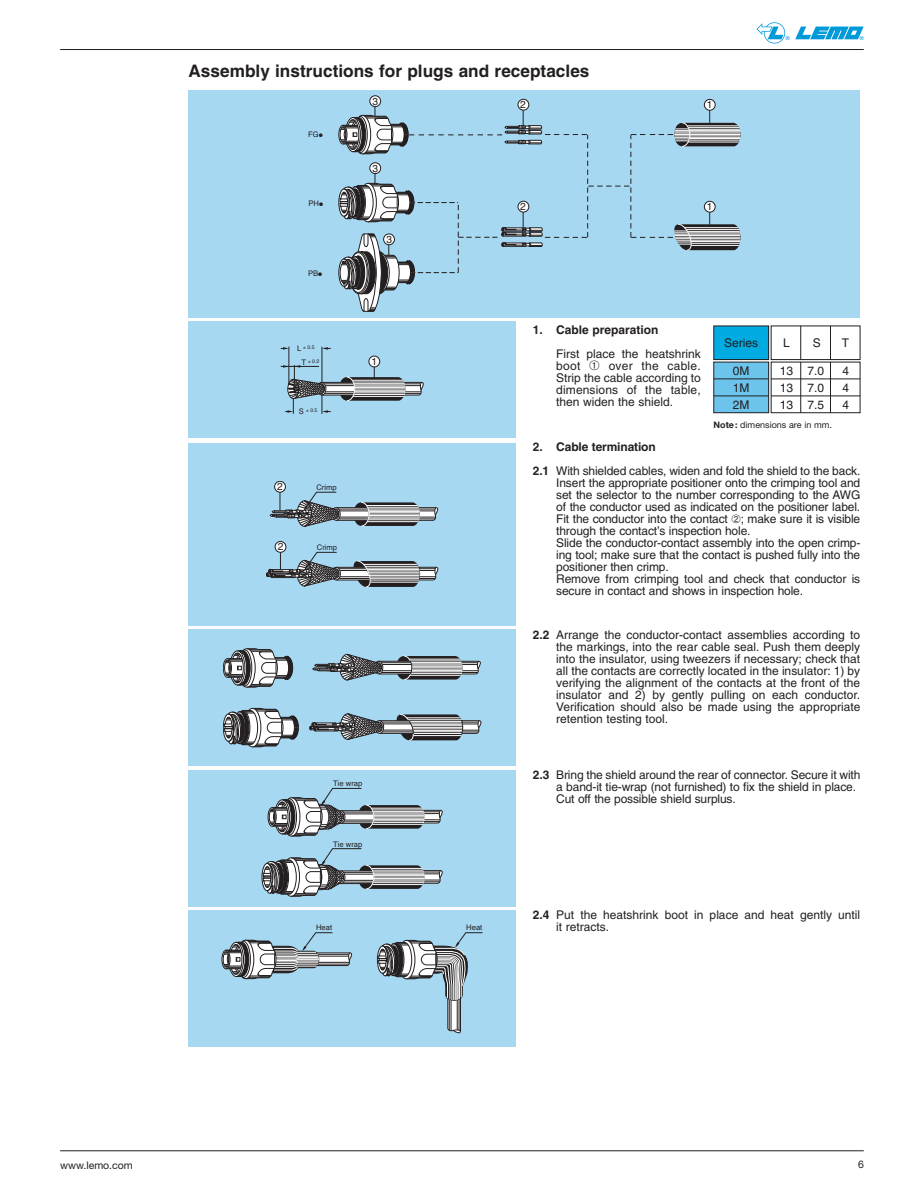
<style>
.page{position:relative;width:918px;height:1188px;background:#fff}
.page>*{position:absolute;margin:0;border:0;box-sizing:border-box;transform-origin:0 0}
.t1{font:700 17.25px "Helvetica";color:#231f20}
.t2{font:12px/12px "Helvetica";letter-spacing:-.01em;color:#231f20}
.t3{font:700 12px "Helvetica";color:#231f20}
.t4{font:10.5px "Helvetica Neue";color:#231f20}
.t5{font:10.2px "Helvetica";color:#231f20}
.t6{font:9px "Helvetica Neue";color:#231f20}
.t7{font:7.65px "Helvetica";color:#231f20}
.t8{font:5.25px "Helvetica";color:#009ad9}
.t9{font:5.1px "Helvetica";color:#231f20}
.s1{font-size:7.65px}
.s2{font-weight:700}
</style>
<div class="page">
<hr style="left:60px;top:1151px;width:804px;height:1px;background:#231f20">
<hr style="left:60px;top:49px;width:804px;height:1px;background:#231f20">
<svg style="left:756px;top:22px;width:29px;height:22px"></svg>
<svg style="left:795px;top:27px;width:69px;height:12px"></svg>
<div style="left:188px;top:90px;width:672px;height:227px;background:#a7d8f2"></div>
<div style="left:370px;top:96px;width:11px;height:11px;background:#fff;border-radius:50%"></div>
<div style="left:369px;top:95px;width:12px;height:12px;border:1px solid #231f20;border-radius:50%"></div>
<div style="left:518px;top:99px;width:11px;height:11px;background:#fff;border-radius:50%"></div>
<div style="left:518px;top:99px;width:11px;height:11px;border:1px solid #231f20;border-radius:50%"></div>
<div style="left:704px;top:99px;width:11px;height:11px;background:#fff;border-radius:50%"></div>
<div style="left:704px;top:99px;width:12px;height:12px;border:1px solid #231f20;border-radius:50%"></div>
<svg style="left:338px;top:107px;width:403px;height:205px"></svg>
<div style="left:714px;top:326px;width:55px;height:34px;background:#00abe2"></div>
<div style="left:714px;top:326px;width:55px;height:34px;border:1px solid #231f20"></div>
<div style="left:771px;top:326px;width:89px;height:34px;border:1px solid #231f20"></div>
<div style="left:714px;top:362px;width:55px;height:51px;background:#6cc4ec"></div>
<div style="left:714px;top:362px;width:55px;height:51px;border:1px solid #231f20"></div>
<div style="left:771px;top:362px;width:89px;height:51px;border:1px solid #231f20"></div>
<hr style="left:800px;top:326px;width:1px;height:34px;background:#231f20">
<hr style="left:830px;top:326px;width:1px;height:34px;background:#231f20">
<hr style="left:800px;top:362px;width:1px;height:51px;background:#231f20">
<hr style="left:830px;top:362px;width:1px;height:51px;background:#231f20">
<hr style="left:714px;top:379px;width:55px;height:1px;background:#231f20">
<hr style="left:714px;top:396px;width:55px;height:1px;background:#231f20">
<hr style="left:771px;top:379px;width:89px;height:1px;background:#231f20">
<hr style="left:771px;top:396px;width:89px;height:1px;background:#231f20">
<div style="left:188px;top:321px;width:328px;height:117px;background:#a7d8f2"></div>
<div style="left:369px;top:356px;width:11px;height:11px;background:#fff;border-radius:50%"></div>
<div style="left:369px;top:356px;width:11px;height:11px;border:1px solid #231f20;border-radius:50%"></div>
<hr style="left:281px;top:366px;width:38px;height:1px;background:#231f20">
<svg style="left:281px;top:347px;width:8px;height:3px"></svg>
<svg style="left:323px;top:347px;width:8px;height:3px"></svg>
<hr style="left:322px;top:347px;width:1px;height:37px;background:#231f20">
<hr style="left:289px;top:347px;width:1px;height:37px;background:#231f20">
<div style="left:188px;top:443px;width:328px;height:183px;background:#a7d8f2"></div>
<div style="left:275px;top:481px;width:10px;height:11px;background:#fff;border-radius:50%"></div>
<div style="left:274px;top:481px;width:12px;height:12px;border:1px solid #231f20;border-radius:50%"></div>
<div style="left:275px;top:541px;width:11px;height:11px;background:#fff;border-radius:50%"></div>
<div style="left:275px;top:541px;width:11px;height:12px;border:1px solid #231f20;border-radius:50%"></div>
<svg style="left:269px;top:492px;width:169px;height:35px"></svg>
<svg style="left:266px;top:552px;width:172px;height:35px"></svg>
<div style="left:188px;top:630px;width:328px;height:136px;background:#a7d8f2"></div>
<svg style="left:312px;top:654px;width:169px;height:27px"></svg>
<svg style="left:309px;top:713px;width:172px;height:28px"></svg>
<svg style="left:223px;top:649px;width:70px;height:39px"></svg>
<svg style="left:223px;top:708px;width:76px;height:39px"></svg>
<div style="left:188px;top:770px;width:328px;height:136px;background:#a7d8f2"></div>
<svg style="left:268px;top:788px;width:175px;height:49px"></svg>
<svg style="left:262px;top:848px;width:181px;height:48px"></svg>
<div style="left:188px;top:910px;width:328px;height:136px;background:#a7d8f2"></div>
<svg style="left:222px;top:932px;width:130px;height:47px"></svg>
<svg style="left:377px;top:932px;width:106px;height:101px"></svg>
<svg style="left:283px;top:360px;width:141px;height:54px"></svg>
<h1 class="t1" style="left:188px;top:64px;width:403px">Assembly instructions for plugs and receptacles</h1>
<p class="t5" style="left:373px;top:97px;width:7px">3</p>
<p class="t5" style="left:520px;top:101px;width:7px">2</p>
<p class="t7" style="left:308px;top:132px;width:16px">FG●</p>
<p class="t7" style="left:308px;top:201px;width:16px">PH●</p>
<p class="t7" style="left:308px;top:270px;width:16px">PB●</p>
<p class="t5" style="left:373px;top:164px;width:7px">3</p>
<p class="t5" style="left:386px;top:236px;width:7px">3</p>
<p class="t5" style="left:520px;top:203px;width:7px">2</p>
<p class="t5" style="left:707px;top:101px;width:7px">1</p>
<p class="t5" style="left:707px;top:203px;width:7px">1</p>
<p class="t8" style="left:786px;top:36px;width:6px">®</p>
<p class="t8" style="left:860px;top:36px;width:6px">®</p>
<p class="t9" style="left:297px;top:345px;width:19px"><span class="s1">L</span> 0.5</p>
<p class="t9" style="left:301px;top:359px;width:19px"><span class="s1">T</span> 0.2</p>
<p class="t5" style="left:372px;top:358px;width:7px">1</p>
<p class="t9" style="left:299px;top:408px;width:20px"><span class="s1">S</span> 0.5</p>
<p class="t5" style="left:277px;top:483px;width:7px">2</p>
<p class="t7" style="left:316px;top:485px;width:22px">Crimp</p>
<p class="t5" style="left:278px;top:543px;width:7px">2</p>
<p class="t7" style="left:317px;top:545px;width:22px">Crimp</p>
<p class="t7" style="left:333px;top:781px;width:31px">Tie wrap</p>
<p class="t7" style="left:333px;top:841px;width:31px">Tie wrap</p>
<p class="t7" style="left:316px;top:925px;width:18px">Heat</p>
<p class="t7" style="left:466px;top:925px;width:18px">Heat</p>
<p class="t3" style="left:533px;top:325px;width:127px">1. Cable preparation</p>
<p class="t2" style="left:556px;top:349px;width:146px;text-align:justify">First place the heatshrink boot ➀ over the cable.<br>Strip the cable according to dimensions of the table, then widen the shield.</p>
<p class="t2" style="left:533px;top:436px;width:329px;line-height:24px"><span class="s2">2. Cable termination<br>2.1</span> With shielded cables, widen and fold the shield to the back.</p>
<p class="t2" style="left:556px;top:478px;width:306px">Insert the appropriate positioner onto the crimping tool and set the selector to the number corresponding to the AWG of the conductor used as indicated on the positioner label.<br>Fit the conductor into the contact ➁; make sure it is visible through the contact’s inspection hole.<br>Slide the conductor-contact assembly into the open crimp&shy;ing tool; make sure that the contact is pushed fully into the positioner then crimp.<br>Remove from crimping tool and check that conductor is secure in contact and shows in inspection hole.</p>
<p class="t2" style="left:556px;top:629px;width:306px;text-align:justify;text-indent:-23px"><span class="s2">2.2</span> Arrange the conductor-contact assemblies according to the markings, into the rear cable seal. Push them deeply into the insulator, using tweezers if necessary; check that all the contacts are correctly located in the insulator: 1) by verifying the alignment of the contacts at the front of the insulator and 2) by gently pulling on each conductor.<br>Verification should also be made using the appropriate retention testing tool.</p>
<p class="t2" style="left:724px;top:338px;width:36px">Series</p>
<p class="t2" style="left:783px;top:338px;width:8px">L</p>
<p class="t2" style="left:813px;top:338px;width:10px">S</p>
<p class="t2" style="left:842px;top:338px;width:9px">T</p>
<p class="t2" style="left:733px;top:363px;width:18px;line-height:17px;text-align:justify">0M 1M 2M</p>
<p class="t2" style="left:780px;top:366px;width:46px">13 7.0</p>
<p class="t2" style="left:842px;top:366px;width:8px">4</p>
<p class="t2" style="left:780px;top:383px;width:46px">13 7.0</p>
<p class="t2" style="left:842px;top:383px;width:8px">4</p>
<p class="t2" style="left:780px;top:400px;width:46px">13 7.5</p>
<p class="t2" style="left:842px;top:400px;width:8px">4</p>
<p class="t6" style="left:714px;top:421px;width:120px"><span class="s2">Note:</span> dimensions are in mm.</p>
<p class="t2" style="left:556px;top:770px;width:306px;text-indent:-23px"><span class="s2">2.3</span> Bring the shield around the rear of connector. Secure it with a band-it tie-wrap (not furnished) to fix the shield in place.<br>Cut off the possible shield surplus.</p>
<p class="t2" style="left:556px;top:910px;width:306px;text-indent:-23px"><span class="s2">2.4</span> Put the heatshrink boot in place and heat gently until it retracts.</p>
<p class="t4" style="left:60px;top:1162px;width:74px">www.lemo.com</p>
<p class="t4" style="left:858px;top:1160px;width:7px">6</p>
</div>
